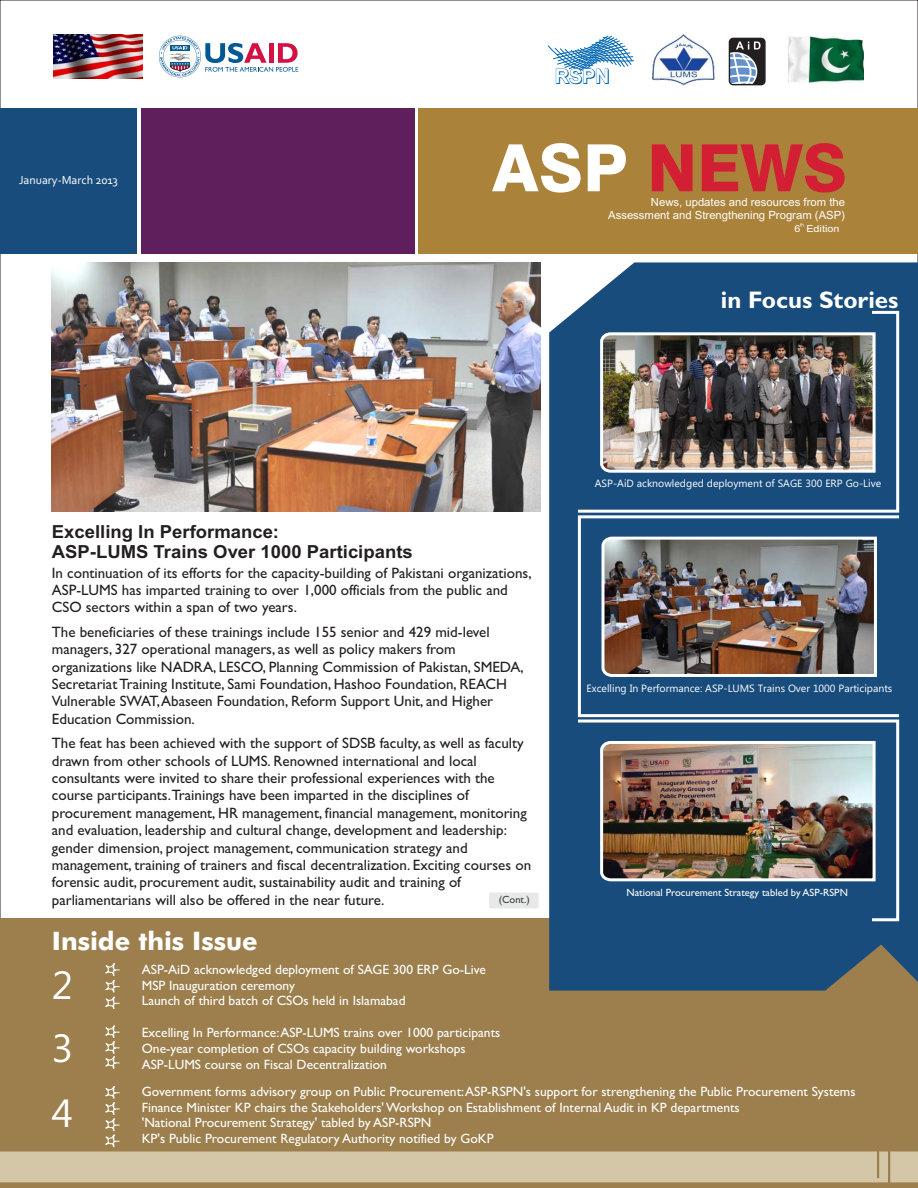
<style>
.page{position:relative;width:918px;height:1188px;background:#fff}
.page>*{position:absolute;margin:0;border:0;box-sizing:border-box;transform-origin:0 0}
.t1{font:800 65.25px "Swiss 721 BT";color:#d31f34}
.t2{font:39.3px "Ebrima";color:#fff}
.t3{font:700 25.5px "Futura BT";color:#fff}
.t4{font:700 24px "Gill Sans";color:#fff}
.t5{font:700 19.65px "Arial";color:#0067b3}
.t6{font:700 18px/20.1px "Arial";color:#231f20}
.t7{font:15px/17.4px "Gill Sans";color:#231f20}
.t8{font:13.5px/15.6px "Gill Sans";color:#fff}
.t9{font:12px "Corbel";color:#fff}
.t10{font:11.25px/12.6px "Arial";color:#fff;text-align:right}
.t11{font:10.5px "Ebrima";color:#fff}
.t12{font:10.5px "Gill Sans";color:#fff}
.t13{font:10.5px "Gill Sans";color:#414142}
.t14{font:9.75px "Arial";color:#fff;scale:1.11 1}
.s1{color:#fff}
</style>
<div class="page">
<div style="left:0;top:918px;width:918px;height:270px;background:#9c7f4d"></div>
<div style="left:0;top:108px;width:137px;height:146px;background:#184c7c"></div>
<div style="left:141px;top:108px;width:273px;height:146px;background:#5f1f5d"></div>
<div style="left:419px;top:108px;width:499px;height:146px;background:#aa823a"></div>
<svg style="left:800px;top:223px;width:4px;height:4px"></svg>
<svg style="left:549px;top:262px;width:369px;height:729px;background:#23537f"></svg>
<div style="left:578px;top:515px;width:323px;height:202px;border:3px solid #fff"></div>
<svg style="left:575px;top:309px;width:326px;height:205px;background:#235482"></svg>
<div style="left:575px;top:718px;width:326px;height:205px;background:#184c7c"></div>
<img style="left:600px;top:535px;width:278px;height:144px">
<img style="left:599px;top:331px;width:278px;height:143px">
<img style="left:599px;top:739px;width:278px;height:144px">
<img style="left:52px;top:262px;width:488px;height:250px">
<div style="left:489px;top:893px;width:50px;height:15px;background:#e7e8e8;border-radius:2px"></div>
<svg style="left:105px;top:963px;width:15px;height:47px"></svg>
<svg style="left:0;top:1086px;width:918px;height:96px"></svg>
<svg style="left:105px;top:1025px;width:15px;height:44px"></svg>
<img style="left:652px;top:34px;width:63px;height:52px">
<svg style="left:547px;top:35px;width:87px;height:36px"></svg>
<div style="left:729px;top:38px;width:36px;height:47px;background:#231f20;border-radius:4px"></div>
<div style="left:729px;top:38px;width:37px;height:47px;border:1px solid #231f20;border-radius:4px"></div>
<svg style="left:729px;top:42px;width:32px;height:43px"></svg>
<svg style="left:159px;top:36px;width:139px;height:41px"></svg>
<img style="left:54px;top:35px;width:89px;height:44px">
<img style="left:789px;top:36px;width:75px;height:46px">
<p class="t9" style="left:19px;top:175px;width:100px">January-March 2013</p>
<p class="t6" style="left:52px;top:523px;width:362px">Excelling In Performance:<br>ASP-LUMS Trains Over 1000 Participants</p>
<h3 class="t5" style="left:556px;top:69px;width:56px">RSPN</h3>
<h1 class="t1" style="left:492px;top:142px;width:357px"><span class="s1">ASP</span> NEWS</h1>
<p class="t10" style="left:608px;top:197px;width:238px">News, updates and resources from the<br>Assessment and Strengthening Program (ASP)</p>
<p class="t14" style="left:794px;top:225px;width:42px">6 Edition</p>
<h3 class="t4" style="left:721px;top:291px;width:179px">in Focus Stories</h3>
<p class="t11" style="left:595px;top:480px;width:288px">ASP-AiD acknowledged deployment of SAGE 300 ERP Go-Live</p>
<p class="t7" style="left:52px;top:566px;width:481px">In continuation of its efforts for the capacity-building of Pakistani organizations,<br>ASP-LUMS has imparted training to over 1,000 officials from the public and<br>CSO sectors within a span of two years.</p>
<p class="t7" style="left:52px;top:625px;width:473px">The beneficiaries of these trainings include 155 senior and 429 mid-level managers, 327 operational managers, as well as policy makers from organizations like NADRA, LESCO, Planning Commission of Pakistan, SMEDA, Secretariat Training Institute, Sami Foundation, Hashoo Foundation, REACH Vulnerable SWAT,Abaseen Foundation, Reform Support Unit, and Higher Education Commission.</p>
<p class="t7" style="left:52px;top:736px;width:481px">The feat has been achieved with the support of SDSB faculty, as well as faculty drawn from other schools of LUMS. Renowned international and local consultants were invited to share their professional experiences with the course participants.Trainings have been imparted in the disciplines of procurement management, HR management, financial management, monitoring and evaluation, leadership and cultural change, development and leadership: gender dimension, project management, communication strategy and management, training of trainers and fiscal decentralization. Exciting courses on forensic audit, procurement audit, sustainability audit and training of parliamentarians will also be offered in the near future.</p>
<p class="t13" style="left:499px;top:896px;width:33px">(Cont.)</p>
<p class="t11" style="left:587px;top:684px;width:307px">Excelling In Performance: ASP-LUMS Trains Over 1000 Participants</p>
<p class="t12" style="left:627px;top:889px;width:223px">National Procurement Strategy tabled by ASP-RSPN</p>
<h3 class="t3" style="left:52px;top:931px;width:207px">Inside this Issue</h3>
<h2 class="t2" style="left:52px;top:970px;width:23px">2</h2>
<p class="t8" style="left:142px;top:963px;width:346px">ASP-AiD acknowledged deployment of SAGE 300 ERP Go-Live<br>MSP Inauguration ceremony<br>Launch of third batch of CSOs held in Islamabad</p>
<h2 class="t2" style="left:52px;top:1033px;width:23px">3</h2>
<p class="t8" style="left:142px;top:1027px;width:360px">Excelling In Performance:ASP-LUMS trains over 1000 participants<br>One-year completion of CSOs capacity building workshops<br>ASP-LUMS course on Fiscal Decentralization</p>
<h2 class="t2" style="left:52px;top:1099px;width:23px">4</h2>
<p class="t8" style="left:142px;top:1085px;width:715px">Government forms advisory group on Public Procurement:ASP-RSPN's support for strengthening the Public Procurement Systems Finance Minister KP chairs the Stakeholders' Workshop on Establishment of Internal Audit in KP departments<br>'National Procurement Strategy' tabled by ASP-RSPN<br>KP's Public Procurement Regulatory Authority notified by GoKP</p>
</div>
